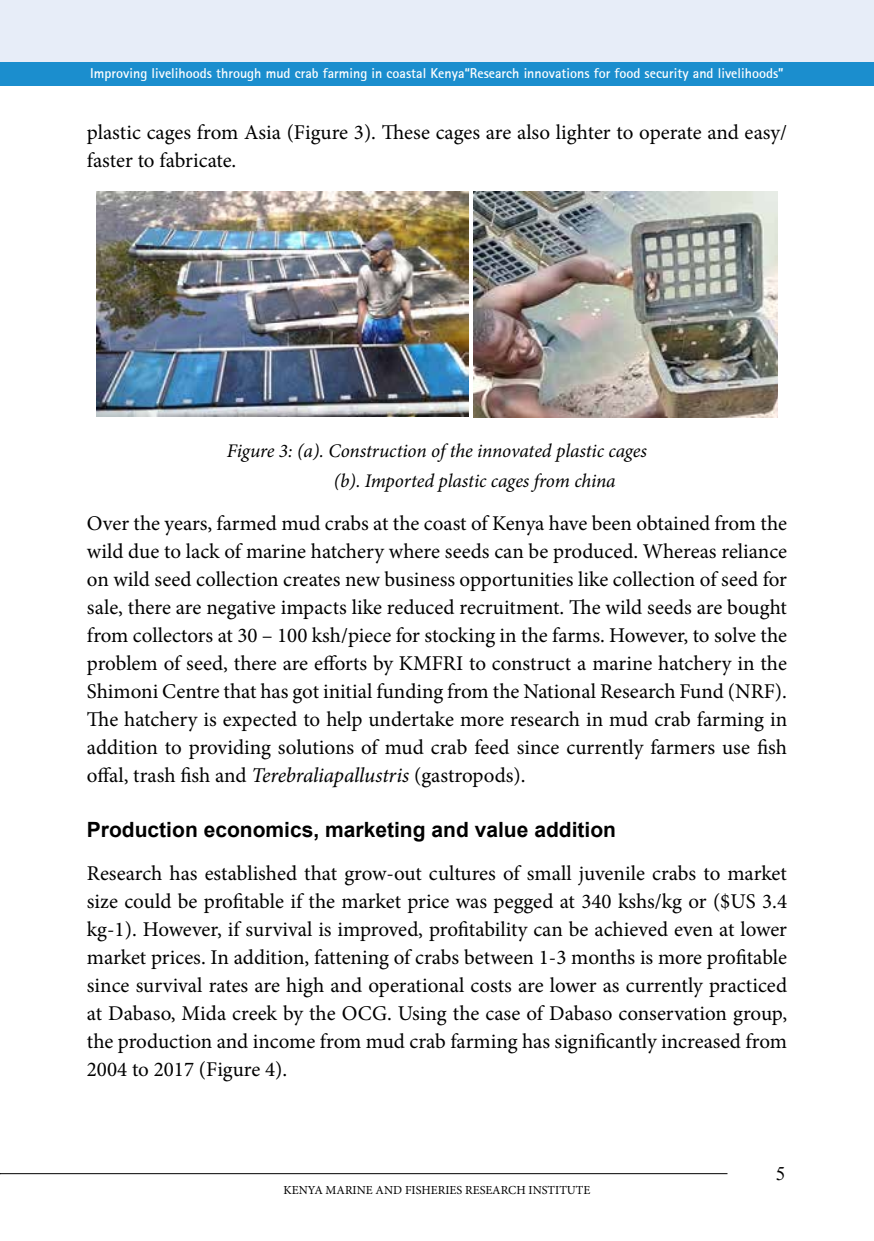
<style>
.page{position:relative;width:874px;height:1241px;background:#fff}
.page>*{position:absolute;margin:0;border:0;box-sizing:border-box;transform-origin:0 0}
.t1{font:21px/28px "Minion Pro";color:#000;text-align:justify}
.t2{font:700 21px "Arial KOI8";color:#000}
.t3{font:italic 19.25px/29.8px "Minion Pro";letter-spacing:-.01em;color:#000}
.t4{font:19.25px "Times New Roman";color:#000}
.t5{font:700 14px "Rotis Sans Serif";color:#fff}
.t6{font:12.25px "Minion Pro";color:#000}
.s1{font-style:italic}
</style>
<div class="page">
<div style="left:0;top:62px;width:873px;height:24px;background:#1b8ece"></div>
<div style="left:0;top:0;width:873px;height:62px;background:#e7edf8"></div>
<hr style="left:0;top:1172px;width:727px;height:1px;background:#000">
<img style="left:96px;top:191px;width:372px;height:226px">
<img style="left:473px;top:191px;width:304px;height:226px">
<p class="t5" style="left:90px;top:64px;width:694px">Improving livelihoods through mud crab farming in coastal Kenya“Research innovations for food security and livelihoods”</p>
<p class="t1" style="left:87px;top:119px;width:701px">plastic cages from Asia (Figure 3). These cages are also lighter to operate and easy/ faster to fabricate.</p>
<p class="t3" style="left:333px;top:436px;width:314px;text-indent:-107px">Figure 3: (a). Construction of the innovated plastic cages (b). Imported plastic cages from china</p>
<p class="t1" style="left:87px;top:509px;width:701px">Over the years, farmed mud crabs at the coast of Kenya have been obtained from the wild due to lack of marine hatchery where seeds can be produced. Whereas reliance on wild seed collection creates new business opportunities like collection of seed for sale, there are negative impacts like reduced recruitment. The wild seeds are bought from collectors at 30 – 100 ksh/piece for stocking in the farms. However, to solve the problem of seed, there are efforts by KMFRI to construct a marine hatchery in the Shimoni Centre that has got initial funding from the National Research Fund (NRF).<br>The hatchery is expected to help undertake more research in mud crab farming in addition to providing solutions of mud crab feed since currently farmers use fish offal, trash fish and <span class="s1">Terebraliapallustris</span> (gastropods).</p>
<p class="t2" style="left:87px;top:817px;width:530px">Production economics, marketing and value addition</p>
<p class="t1" style="left:87px;top:859px;width:701px">Research has established that grow-out cultures of small juvenile crabs to market size could be profitable if the market price was pegged at 340 kshs/kg or ($US 3.4 kg-1). However, if survival is improved, profitability can be achieved even at lower market prices. In addition, fattening of crabs between 1-3 months is more profitable since survival rates are high and operational costs are lower as currently practiced at Dabaso, Mida creek by the OCG. Using the case of Dabaso conservation group, the production and income from mud crab farming has significantly increased from 2004 to 2017 (Figure 4).</p>
<p class="t6" style="left:283px;top:1181px;width:308px">KENYA MARINE AND FISHERIES RESEARCH INSTITUTE</p>
<p class="t4" style="left:775px;top:1160px;width:11px">5</p>
</div>
